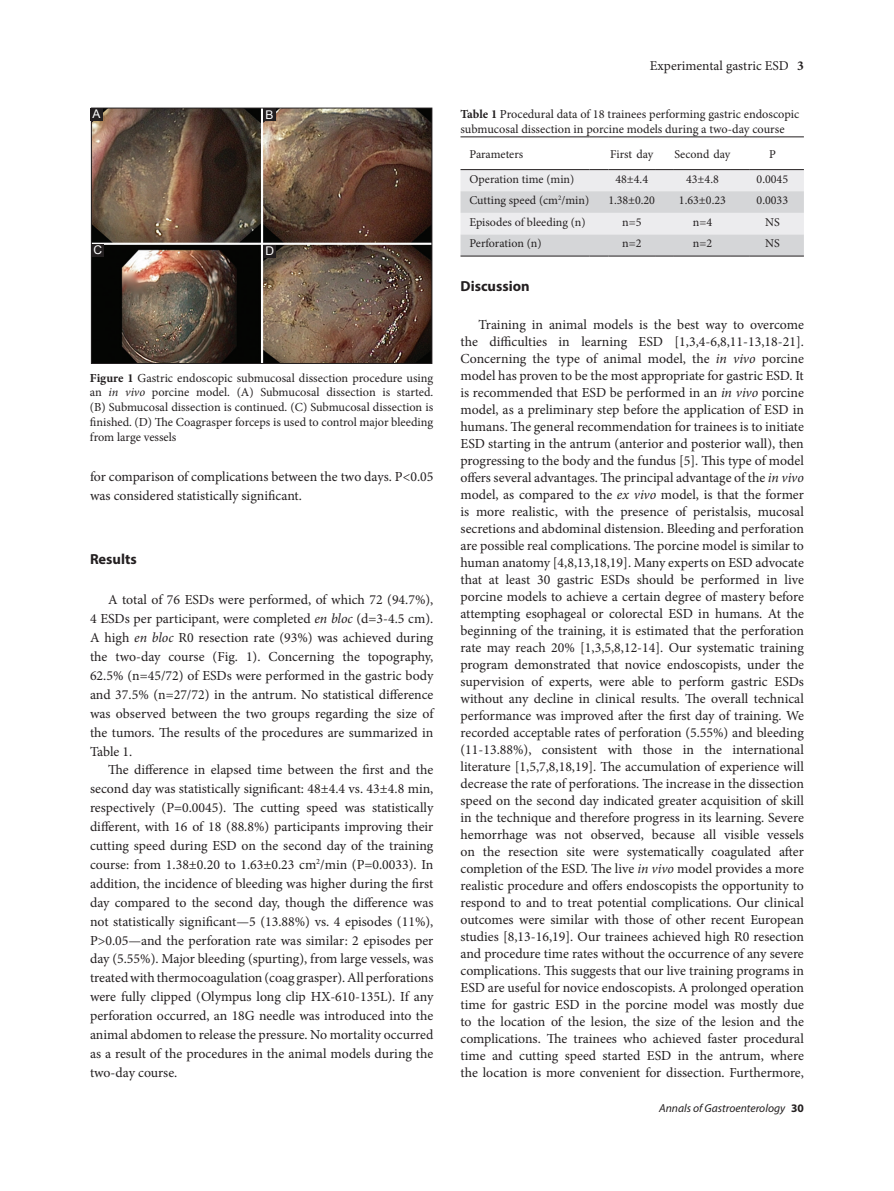
<style>
.page{position:relative;width:894px;height:1191px;background:#fff}
.page>*{position:absolute;margin:0;border:0;box-sizing:border-box;transform-origin:0 0}
.t1{font:700 14.55px "Myriad Pro";color:#231f20}
.TX{font:13.8px/17px "Minion Pro";color:#231f20;text-align:justify}
.RH_R{font:13.5px "Minion Pro";color:#231f20}
.FGC{font:12.3px/14.7px "Minion Pro";letter-spacing:-.005em;color:#231f20;text-align:justify}
.TT{font:12.3px/15px "Minion Pro";color:#231f20}
.TB{font:12px "Minion Pro";color:#231f20}
.TCH{font:12px "Minion Pro";letter-spacing:-.005em;color:#231f20}
.TBL{font:12px "Minion Pro";color:#231f20}
.LABEL{font:12px "Arial";color:#fff}
.t2{font:italic 11.55px "Myriad Pro";color:#231f20}
.s1{font-weight:700}
.s2{font-style:italic}
.s3{font-weight:700;font-style:normal}
</style>
<div class="page">
<svg style="left:460px;top:169px;width:343px;height:88px;background:#dcdddf"></svg>
<hr style="left:749px;top:169px;width:54px;height:1px;background:#231f20">
<hr style="left:460px;top:136px;width:129px;height:1px;background:#231f20">
<svg style="left:589px;top:136px;width:19px;height:1px"></svg>
<hr style="left:608px;top:136px;width:46px;height:1px;background:#231f20">
<svg style="left:654px;top:136px;width:19px;height:1px"></svg>
<hr style="left:673px;top:136px;width:57px;height:1px;background:#231f20">
<svg style="left:730px;top:136px;width:19px;height:1px"></svg>
<hr style="left:749px;top:136px;width:54px;height:1px;background:#231f20">
<img style="left:93px;top:110px;width:337px;height:251px">
<div style="left:91px;top:108px;width:341px;height:255px;border:1px solid #231f20"></div>
<div style="left:263px;top:245px;width:13px;height:12px;background:#231f20"></div>
<div style="left:91px;top:244px;width:13px;height:13px;background:#231f20"></div>
<div style="left:263px;top:108px;width:13px;height:13px;background:#231f20"></div>
<div style="left:90px;top:108px;width:13px;height:13px;background:#231f20"></div>
<p class="LABEL" style="left:93px;top:105px;width:10px">A</p>
<p class="LABEL" style="left:265px;top:106px;width:10px">B</p>
<p class="LABEL" style="left:93px;top:242px;width:10px">C</p>
<p class="LABEL" style="left:265px;top:243px;width:10px">D</p>
<p class="FGC" style="left:90px;top:370px;width:345px"><span class="s1">Figure 1</span> Gastric endoscopic submucosal dissection procedure using an <span class="s2">in vivo</span> porcine model. (A) Submucosal dissection is started. (B) Submucosal dissection is continued. (C) Submucosal dissection is finished. (D) The Coagrasper forceps is used to control major bleeding from large vessels</p>
<p class="TX" style="left:90px;top:467px;width:345px;line-height:18.9px">for comparison of complications between the two days. P&lt;0.05 was considered statistically significant.</p>
<h1 class="t1" style="left:90px;top:550px;width:48px">Results</h1>
<p class="TX" style="left:90px;top:590px;width:345px;line-height:18.9px;text-indent:18px">A total of 76 ESDs were performed, of which 72 (94.7%), 4 ESDs per participant, were completed <span class="s2">en bloc</span> (d=3-4.5 cm).<br>A high <span class="s2">en bloc</span> R0 resection rate (93%) was achieved during the two-day course (Fig. 1). Concerning the topography, 62.5% (n=45/72) of ESDs were performed in the gastric body and 37.5% (n=27/72) in the antrum. No statistical difference was observed between the two groups regarding the size of the tumors. The results of the procedures are summarized in Table 1.</p>
<p class="TX" style="left:90px;top:760px;width:345px;line-height:18.9px;text-indent:18px">The difference in elapsed time between the first and the second day was statistically significant: 48±4.4 vs. 43±4.8 min, respectively (P=0.0045). The cutting speed was statistically different, with 16 of 18 (88.8%) participants improving their cutting speed during ESD on the second day of the training course: from 1.38±0.20 to 1.63±0.23 cm<sup>2</sup>/min (P=0.0033). In addition, the incidence of bleeding was higher during the first day compared to the second day, though the difference was not statistically significant—5 (13.88%) vs. 4 episodes (11%), P&gt;0.05—and the perforation rate was similar: 2 episodes per day (5.55%). Major bleeding (spurting), from large vessels, was treated with thermocoagulation (coag grasper). All perforations were fully clipped (Olympus long clip HX-610-135L). If any perforation occurred, an 18G needle was introduced into the animal abdomen to release the pressure. No mortality occurred as a result of the procedures in the animal models during the two-day course.</p>
<p class="RH_R" style="left:649px;top:57px;width:156px">Experimental gastric ESD <span class="s1">3</span></p>
<p class="TT" style="left:460px;top:106px;width:340px"><span class="s1">Table 1</span> Procedural data of 18 trainees performing gastric endoscopic submucosal dissection in porcine models during a two‑day course</p>
<p class="TCH" style="left:469px;top:146px;width:55px">Parameters</p>
<p class="TCH" style="left:610px;top:146px;width:44px">First day</p>
<p class="TCH" style="left:674px;top:146px;width:57px">Second day</p>
<p class="TCH" style="left:768px;top:146px;width:8px">P</p>
<p class="TB" style="left:469px;top:171px;width:106px">Operation time (min)</p>
<p class="TB" style="left:615px;top:171px;width:34px">48±4.4</p>
<p class="TB" style="left:685px;top:171px;width:34px">43±4.8</p>
<p class="TB" style="left:756px;top:171px;width:33px">0.0045</p>
<p class="TB" style="left:469px;top:192px;width:121px">Cutting speed (cm<sup>2</sup>/min)</p>
<p class="TB" style="left:608px;top:192px;width:48px">1.38±0.20</p>
<p class="TB" style="left:678px;top:192px;width:48px">1.63±0.23</p>
<p class="TB" style="left:756px;top:192px;width:33px">0.0033</p>
<p class="TB" style="left:469px;top:214px;width:118px">Episodes of bleeding (n)</p>
<p class="TB" style="left:622px;top:214px;width:21px">n=5</p>
<p class="TB" style="left:692px;top:214px;width:21px">n=4</p>
<p class="TB" style="left:764px;top:214px;width:16px">NS</p>
<p class="TBL" style="left:469px;top:235px;width:73px">Perforation (n)</p>
<p class="TBL" style="left:622px;top:235px;width:21px">n=2</p>
<p class="TBL" style="left:692px;top:235px;width:21px">n=2</p>
<p class="TBL" style="left:764px;top:235px;width:16px">NS</p>
<h1 class="t1" style="left:460px;top:276px;width:71px">Discussion</h1>
<p class="TX" style="left:460px;top:316px;width:345px;text-indent:18px">Training in animal models is the best way to overcome the difficulties in learning ESD [1,3,4-6,8,11-13,18-21].<br>Concerning the type of animal model, the <span class="s2">in vivo</span> porcine model has proven to be the most appropriate for gastric ESD. It is recommended that ESD be performed in an <span class="s2">in vivo</span> porcine model, as a preliminary step before the application of ESD in humans. The general recommendation for trainees is to initiate ESD starting in the antrum (anterior and posterior wall), then progressing to the body and the fundus [5]. This type of model offers several advantages. The principal advantage of the <span class="s2">in vivo </span>model, as compared to the <span class="s2">ex vivo</span> model, is that the former is more realistic, with the presence of peristalsis, mucosal secretions and abdominal distension. Bleeding and perforation are possible real complications. The porcine model is similar to human anatomy [4,8,13,18,19]. Many experts on ESD advocate that at least 30 gastric ESDs should be performed in live porcine models to achieve a certain degree of mastery before attempting esophageal or colorectal ESD in humans. At the beginning of the training, it is estimated that the perforation rate may reach 20% [1,3,5,8,12-14]. Our systematic training program demonstrated that novice endoscopists, under the supervision of experts, were able to perform gastric ESDs without any decline in clinical results. The overall technical performance was improved after the first day of training. We recorded acceptable rates of perforation (5.55%) and bleeding (11-13.88%), consistent with those in the international literature [1,5,7,8,18,19]. The accumulation of experience will decrease the rate of perforations. The increase in the dissection speed on the second day indicated greater acquisition of skill in the technique and therefore progress in its learning. Severe hemorrhage was not observed, because all visible vessels on the resection site were systematically coagulated after completion of the ESD. The live <span class="s2">in vivo</span> model provides a more realistic procedure and offers endoscopists the opportunity to respond to and to treat potential complications. Our clinical outcomes were similar with those of other recent European studies [8,13-16,19]. Our trainees achieved high R0 resection and procedure time rates without the occurrence of any severe complications. This suggests that our live training programs in ESD are useful for novice endoscopists. A prolonged operation time for gastric ESD in the porcine model was mostly due to the location of the lesion, the size of the lesion and the complications. The trainees who achieved faster procedural time and cutting speed started ESD in the antrum, where the location is more convenient for dissection. Furthermore,</p>
<p class="t2" style="left:658px;top:1101px;width:146px">Annals of Gastroenterology <span class="s3">30</span></p>
</div>
